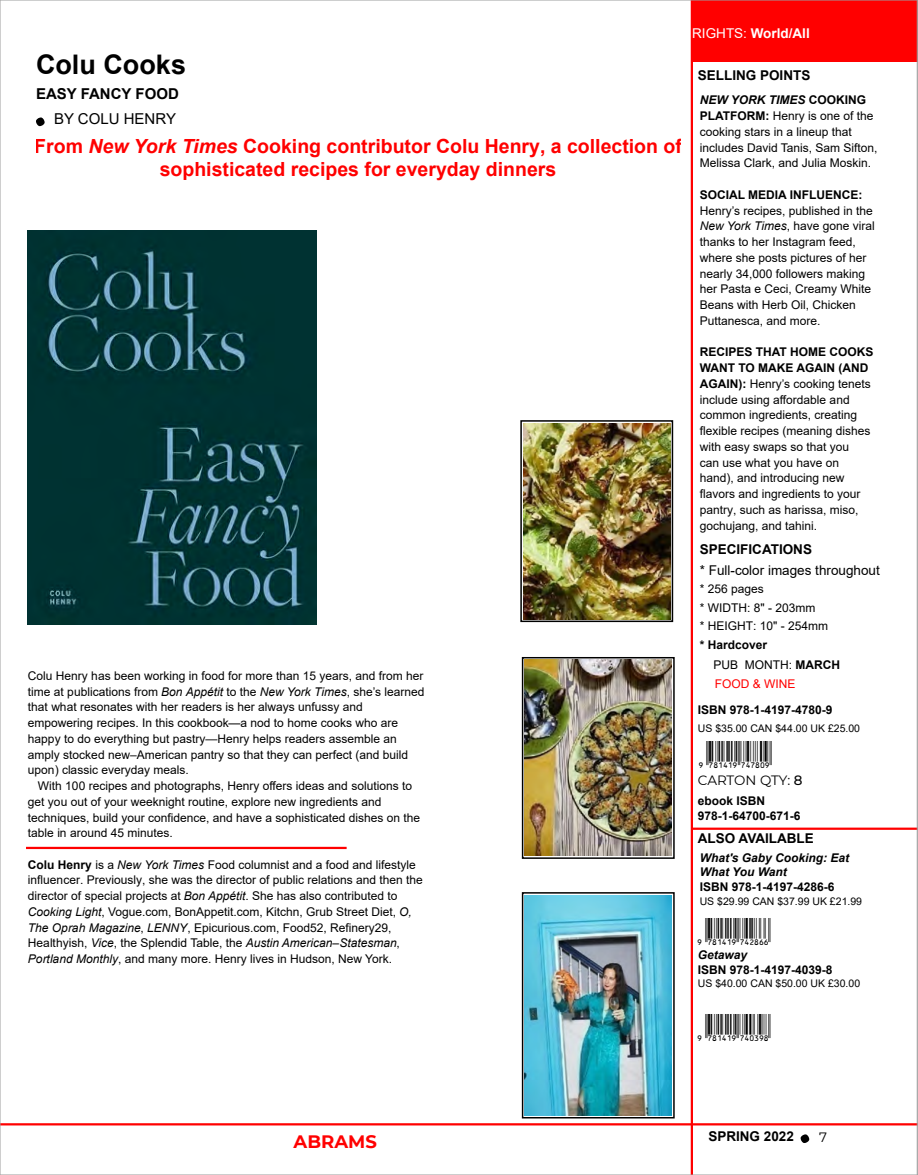
<style>
.page{position:relative;width:918px;height:1175px;background:#fff}
.page>*{position:absolute;margin:0;border:0;box-sizing:border-box;transform-origin:0 0}
.t1{font:27px "UPC Half";color:#000}
.t2{font:700 27px "Arial";color:#000}
.t3{font:700 19.5px/22.5px "Arial";color:#f00;text-align:center}
.t4{font:700 18px "Montserrat";color:#f00}
.t5{font:700 15px/24.6px "Arial";color:#000;text-align:right}
.t6{font:13.5px/21px "Arial";color:#000}
.t7{font:700 13.5px "Arial";color:#000}
.t8{font:700 13.5px "Arial";color:#fff}
.t9{font:13.5px "Montserrat";letter-spacing:-.005em;color:#000}
.t10{font:12px/15.8px "Arial";color:#000}
.t11{font:700 12px/15.8px "Arial";color:#000}
.t12{font:italic 700 12px/14.7px "Arial";color:#000}
.t13{font:10.5px "Arial";color:#000}
.s1{font-weight:400}
.s2{font-style:italic}
.s3{font-weight:700}
.s4{font-weight:700;font-style:italic}
.s5{color:#f00}
.s6{font-weight:500}
.s7{font-style:normal}
</style>
<div class="page">
<div style="left:801px;top:1135px;width:7px;height:7px;background:#000;border-radius:3px"></div>
<div style="left:801px;top:1134px;width:8px;height:9px;border:2px solid #000;border-radius:3px"></div>
<hr style="left:0;top:1123px;width:918px;height:2px;background:#f00">
<hr style="left:691px;top:0;width:2px;height:1174px;background:#f00">
<div style="left:520px;top:420px;width:153px;height:202px;border:2px solid #000"></div>
<img style="left:523px;top:423px;width:147px;height:196px">
<div style="left:522px;top:657px;width:153px;height:202px;border:2px solid #000"></div>
<img style="left:525px;top:660px;width:147px;height:196px">
<div style="left:522px;top:892px;width:153px;height:226px;border:2px solid #000"></div>
<img style="left:525px;top:895px;width:147px;height:220px">
<hr style="left:26px;top:846px;width:321px;height:3px;background:#f00">
<hr style="left:692px;top:827px;width:226px;height:3px;background:#f00">
<div style="left:692px;top:0;width:226px;height:62px;background:#f00"></div>
<div style="left:37px;top:118px;width:7px;height:7px;background:#000;border-radius:3px"></div>
<div style="left:36px;top:117px;width:9px;height:9px;border:2px solid #000;border-radius:3px"></div>
<img style="left:27px;top:231px;width:290px;height:393px">
<hr style="left:0;top:0;width:1px;height:1174px;background:#9d9e9e">
<hr style="left:917px;top:0;width:1px;height:1174px;background:#9d9e9e">
<hr style="left:0;top:0;width:918px;height:1px;background:#9d9e9e">
<hr style="left:0;top:1174px;width:918px;height:1px;background:#9d9e9e">
<p class="t2" style="left:36px;top:45px;width:152px">Colu Cooks</p>
<p class="t5" style="left:36px;top:82px;width:144px">EASY FANCY FOOD<br><span class="s1">BY COLU HENRY</span></p>
<p class="t3" style="left:34px;top:135px;width:649px">From <span class="s2">New York Times</span> Cooking contributor Colu Henry, a collection of sophisticated recipes for everyday dinners</p>
<p class="t10" style="left:28px;top:667px;width:397px">Colu Henry has been working in food for more than 15 years, and from her</p>
<p class="t10" style="left:28px;top:683px;width:398px">time at publications from <span class="s2">Bon Appétit</span> to the <span class="s2">New York Times</span>, she’s learned</p>
<p class="t10" style="left:28px;top:699px;width:336px">that what resonates with her readers is her always unfussy and</p>
<p class="t10" style="left:28px;top:715px;width:372px">empowering recipes. In this cookbook<span class="s2">—</span>a nod to home cooks who are</p>
<p class="t10" style="left:28px;top:730px;width:370px">happy to do everything but pastry—Henry helps readers assemble an</p>
<p class="t10" style="left:28px;top:746px;width:382px">amply stocked new–American pantry so that they can perfect (and build</p>
<p class="t10" style="left:28px;top:762px;width:162px">upon) classic everyday meals.</p>
<p class="t10" style="left:38px;top:778px;width:376px">With 100 recipes and photographs, Henry offers ideas and solutions to</p>
<p class="t10" style="left:28px;top:793px;width:355px">get you out of your weeknight routine, explore new ingredients and</p>
<p class="t10" style="left:28px;top:809px;width:394px">techniques, build your confidence, and have a sophisticated dishes on the</p>
<p class="t10" style="left:28px;top:825px;width:146px">table in around 45 minutes.</p>
<p class="t10" style="left:28px;top:856px;width:396px"><span class="s3">Colu Henry</span> is a <span class="s2">New York Times</span> Food columnist and a food and lifestyle influencer. Previously, she was the director of public relations and then the director of special projects at <span class="s2">Bon Appétit</span>. She has also contributed to <span class="s2">Cooking Light</span>, Vogue.com, BonAppetit.com, Kitchn, Grub Street Diet, <span class="s2">O, The Oprah Magazine</span>, <span class="s2">LENNY</span>, Epicurious.com, Food52, Refinery29, Healthyish, <span class="s2">Vice</span>, the Splendid Table, the <span class="s2">Austin American–Statesman</span>, <span class="s2">Portland Monthly</span>, and many more. Henry lives in Hudson, New York.</p>
<p class="t8" style="left:692px;top:23px;width:119px"><span class="s1">RIGHTS:</span> World/All</p>
<p class="t7" style="left:698px;top:66px;width:114px">SELLING POINTS</p>
<p class="t10" style="left:700px;top:92px;width:179px"><span class="s4">NEW YORK TIMES</span> <span class="s3">COOKING<br>PLATFORM:</span> Henry is one of the cooking stars in a lineup that includes David Tanis, Sam Sifton,<br>Melissa Clark, and Julia Moskin.</p>
<p class="t10" style="left:700px;top:187px;width:177px"><span class="s3">SOCIAL MEDIA INFLUENCE:<br></span>Henry’s recipes, published in the<br><span class="s2">New York Times</span>, have gone viral thanks to her Instagram feed, where she posts pictures of her nearly 34,000 followers making her Pasta e Ceci, Creamy White<br>Beans with Herb Oil, Chicken<br>Puttanesca, and more.</p>
<p class="t10" style="left:700px;top:344px;width:175px"><span class="s3">RECIPES THAT HOME COOKS<br>WANT TO MAKE AGAIN (AND<br>AGAIN):</span> Henry’s cooking tenets include using affordable and common ingredients, creating flexible recipes (meaning dishes with easy swaps so that you<br>can use what you have on hand), and introducing new flavors and ingredients to your pantry, such as harissa, miso, gochujang, and tahini.</p>
<p class="t6" style="left:700px;top:539px;width:182px"><span class="s3">SPECIFICATIONS<br></span>* Full-color images throughout</p>
<p class="t10" style="left:700px;top:579px;width:130px;line-height:18.8px">* 256 pages<br>* WIDTH: 8" - 203mm<br>* HEIGHT: 10" - 254mm <span class="s3">* Hardcover</span></p>
<p class="t10" style="left:714px;top:656px;width:128px;line-height:18.6px">PUB MONTH: <span class="s3">MARCH<br></span><span class="s5">FOOD &amp; WINE</span></p>
<p class="t11" style="left:698px;top:702px;width:136px">ISBN 978-1-4197-4780-9</p>
<p class="t13" style="left:698px;top:721px;width:164px">US $35.00 CAN $44.00 UK £25.00</p>
<p class="t1" style="left:699px;top:743px;width:79px">ËxHSLELJy747809z</p>
<p class="t9" style="left:698px;top:770px;width:106px">CARTON QTY: <span class="s6">8</span></p>
<p class="t11" style="left:698px;top:792px;width:104px">ebook ISBN<br>978-1-64700-671-6</p>
<p class="t7" style="left:698px;top:829px;width:118px">ALSO AVAILABLE</p>
<p class="t12" style="left:700px;top:850px;width:151px">What's Gaby Cooking: Eat<br>What You Want<br><span class="s7">ISBN 978-1-4197-4286-6</span></p>
<p class="t13" style="left:700px;top:893px;width:164px">US $29.99 CAN $37.99 UK £21.99</p>
<p class="t1" style="left:698px;top:920px;width:79px">ËxHSLELJy742866z</p>
<p class="t11" style="left:698px;top:947px;width:136px;line-height:14.7px"><span class="s2">Getaway<br></span>ISBN 978-1-4197-4039-8</p>
<p class="t13" style="left:698px;top:976px;width:164px">US $40.00 CAN $50.00 UK £30.00</p>
<p class="t1" style="left:698px;top:1016px;width:79px">ËxHSLELJy740398z</p>
<p class="t4" style="left:294px;top:1129px;width:85px">ABRAMS</p>
<p class="t7" style="left:708px;top:1126px;width:87px">SPRING 2022</p>
<p class="t9" style="left:819px;top:1128px;width:9px">7</p>
</div>
